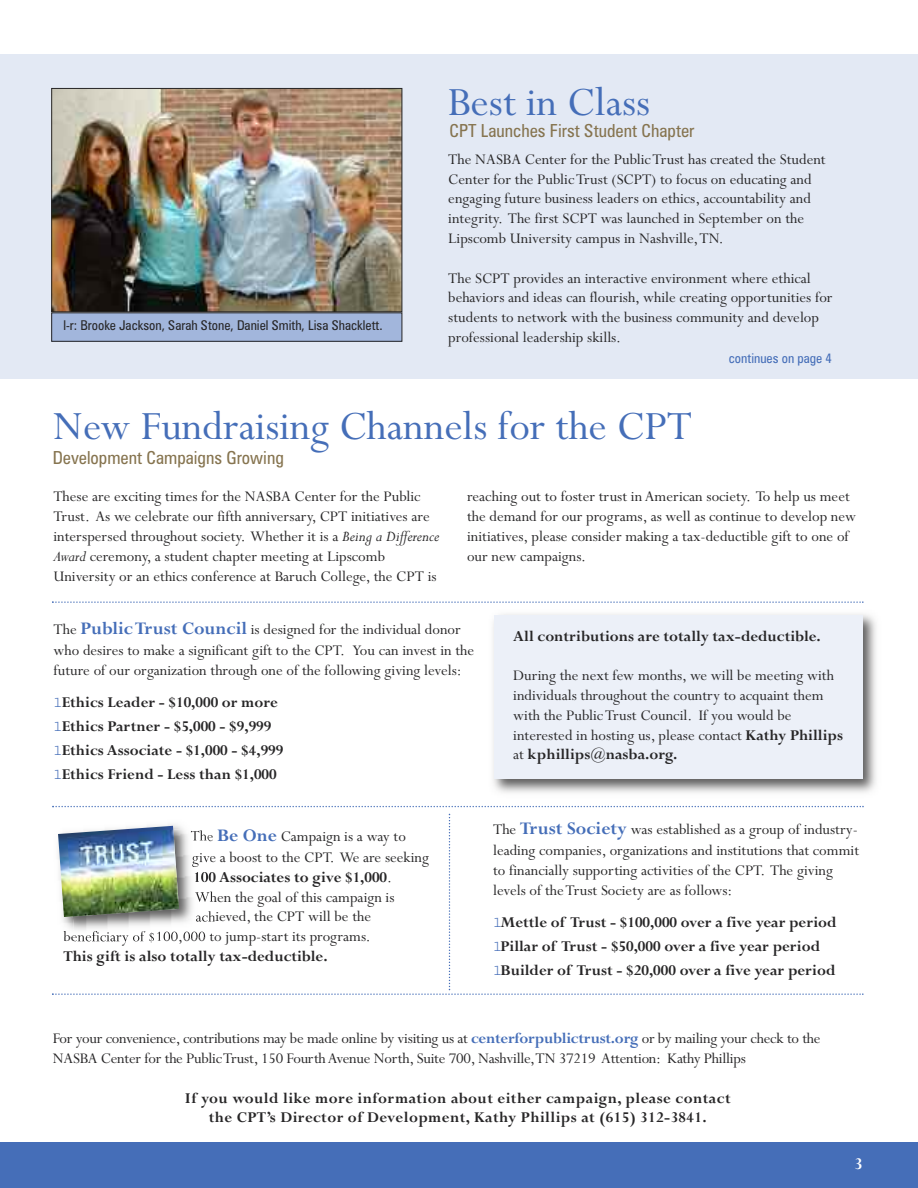
<style>
.page{position:relative;width:918px;height:1188px;background:#fff}
.page>*{position:absolute;margin:0;border:0;box-sizing:border-box;transform-origin:0 0}
.t1{font:45px "Perpetua";color:#456eb8}
.t2{font:condensed 18px "Zurich BT";color:#86744f}
.t3{font:700 18px "Perpetua";color:#fff}
.t4{font:16.5px/19.8px "Perpetua";color:#272627}
.t5{font:700 16.5px/24px "Perpetua";color:#272627}
.t6{font:700 16.5px/19.8px "Perpetua";letter-spacing:.025em;color:#272627;text-align:center}
.t7{font:condensed 13.5px "Zurich BT";color:#272627}
.t8{font:condensed 13.5px "Zurich BT";color:#456eb8}
.s1{font-style:italic}
.s2{font-weight:700;font-size:19.5px;color:#456eb8}
.s3{font-family:"Courier";font-size:15px;color:#456eb8}
.s4{font-weight:700}
.s5{font-family:"Courier";font-weight:400;font-size:15px;color:#456eb8}
.s6{font-weight:400}
.s7{font-weight:700;color:#456eb8}
</style>
<div class="page">
<div style="left:0;top:54px;width:918px;height:324px;background:#e3e9f4"></div>
<div style="left:0;top:1142px;width:918px;height:46px;background:#456eb8"></div>
<img style="left:493px;top:614px;width:383px;height:179px">
<div style="left:495px;top:616px;width:368px;height:163px;background:#ecf0f8"></div>
<svg style="left:52px;top:601px;width:812px;height:2px"></svg>
<svg style="left:52px;top:806px;width:812px;height:1px"></svg>
<img style="left:53px;top:90px;width:347px;height:220px">
<div style="left:51px;top:88px;width:351px;height:224px;border:1px solid #272627"></div>
<div style="left:52px;top:313px;width:350px;height:28px;background:#a2b6dc"></div>
<div style="left:51px;top:312px;width:351px;height:30px;border:1px solid #272627"></div>
<svg style="left:52px;top:814px;width:812px;height:181px"></svg>
<h1 class="t1" style="left:448px;top:74px;width:204px">Best in Class</h1>
<p class="t7" style="left:63px;top:318px;width:321px">l-r: Brooke Jackson, Sarah Stone, Daniel Smith, Lisa Shacklett.</p>
<p class="t2" style="left:450px;top:120px;width:247px">CPT Launches First Student Chapter</p>
<p class="t4" style="left:448px;top:148px;width:379px">The NASBA Center for the PublicTrust has created the Student Center for the PublicTrust (SCPT) to focus on educating and engaging future business leaders on ethics, accountability and integrity. The first SCPT was launched in September on the Lipscomb University campus in Nashville,TN.</p>
<p class="t4" style="left:448px;top:267px;width:386px">The SCPT provides an interactive environment where ethical behaviors and ideas can flourish, while creating opportunities for students to network with the business community and develop professional leadership skills.</p>
<p class="t8" style="left:729px;top:351px;width:105px">continues on page 4</p>
<h1 class="t1" style="left:53px;top:397px;width:641px">New Fundraising Channels for the CPT</h1>
<p class="t4" style="left:53px;top:486px;width:387px">These are exciting times for the NASBA Center for the Public Trust. As we celebrate our fifth anniversary, CPT initiatives are interspersed throughout society. Whether it is a <span class="s1">Being a Difference Award</span> ceremony, a student chapter meeting at Lipscomb University or an ethics conference at Baruch College, the CPT is</p>
<p class="t4" style="left:467px;top:486px;width:390px">reaching out to foster trust in American society. To help us meet the demand for our programs, as well as continue to develop new initiatives, please consider making a tax-deductible gift to one of our new campaigns.</p>
<p class="t2" style="left:53px;top:447px;width:233px">Development Campaigns Growing</p>
<p class="t4" style="left:54px;top:617px;width:422px;line-height:21.5px">The <span class="s2">PublicTrust Council</span> is designed for the individual donor who desires to make a significant gift to the CPT. You can invest in the</p>
<p class="t4" style="left:54px;top:653px;width:410px;line-height:31.8px">future of our organization through one of the following giving levels: <span class="s3">l</span><span class="s4">Ethics Leader - $10,000 or more</span></p>
<p class="t5" style="left:54px;top:713px;width:231px"><span class="s5">l</span>Ethics Partner - $5,000 - $9,999 <span class="s5">l</span>Ethics Associate - $1,000 - $4,999 <span class="s5">l</span>Ethics Friend - Less than $1,000</p>
<p class="t4" style="left:190px;top:824px;width:240px;line-height:21.5px">The <span class="s2">Be One</span> Campaign is a way to give a boost to the CPT. We are seeking</p>
<p class="t5" style="left:193px;top:864px;width:200px">100 Associates to give $1,000<span class="s6">.</span></p>
<p class="t4" style="left:195px;top:886px;width:201px">When the goal of this campaign is</p>
<p class="t4" style="left:195px;top:906px;width:177px">achieved, the CPT will be the</p>
<p class="t4" style="left:63px;top:926px;width:309px">beneficiary of $100,000 to jump-start its programs.</p>
<p class="t5" style="left:63px;top:943px;width:266px">This gift is also totally tax-deductible.</p>
<p class="t5" style="left:513px;top:623px;width:309px">All contributions are totally tax-deductible.</p>
<p class="t4" style="left:513px;top:665px;width:331px">During the next few months, we will be meeting with individuals throughout the country to acquaint them with the PublicTrust Council. If you would be interested in hosting us, please contact <span class="s4">Kathy Phillips </span>at <span class="s4">kphillips@nasba.org.</span></p>
<p class="t4" style="left:493px;top:817px;width:368px;line-height:21.5px">The <span class="s2">Trust Society</span> was established as a group of industry&shy;leading companies, organizations and institutions that commit</p>
<p class="t4" style="left:493px;top:860px;width:342px">to financially supporting activities of the CPT. The giving levels of theTrust Society are as follows:</p>
<p class="t5" style="left:493px;top:909px;width:345px"><span class="s5">l</span> Mettle of Trust - $100,000 over a five year period <span class="s5">l</span> Pillar of Trust - $50,000 over a five year period<br><span class="s5">l</span> Builder of Trust - $20,000 over a five year period</p>
<p class="t4" style="left:53px;top:1028px;width:769px">For your convenience, contributions may be made online by visiting us at <span class="s7">centerforpublictrust.org</span> or by mailing your check to the<br>NASBA Center for the PublicTrust, 150 FourthAvenue North, Suite 700, Nashville,TN 37219 Attention: Kathy Phillips</p>
<p class="t6" style="left:185px;top:1087px;width:547px">If you would like more information about either campaign, please contact the CPT’s Director of Development, Kathy Phillips at (615) 312-3841.</p>
<p class="t3" style="left:855px;top:1153px;width:10px">3</p>
</div>
